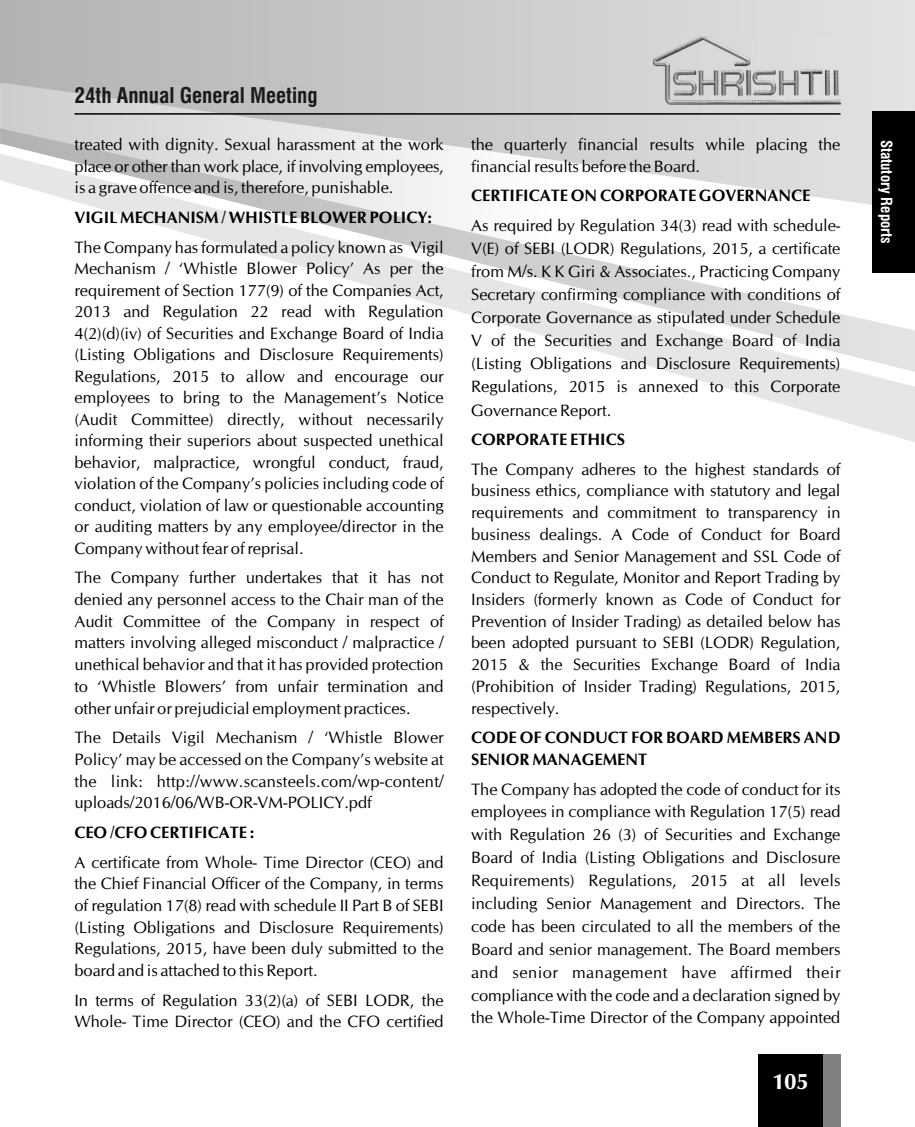
<style>
.page{position:relative;width:915px;height:1127px;background:#fff}
.page>*{position:absolute;margin:0;border:0;box-sizing:border-box;transform-origin:0 0}
.t1{font:700 22.5px "CG Omega";color:#fff}
.t2{font:700 condensed 21.15px "Swiss 721 BT";color:#1a1a1a}
.t3{font:16.5px/21.8px "CG Omega";color:#000;text-align:justify}
.t4{font:700 16.5px/21.8px "CG Omega";color:#000}
.t5{font:700 condensed 15px "Swiss 721 BT";color:#fff}
</style>
<div class="page">
<svg style="left:0;top:0;width:914px;height:82px;background:#c8c8c8"></svg>
<svg style="left:0;top:82px;width:914px;height:46px;background:#cdcdcd"></svg>
<svg style="left:674px;top:373px;width:240px;height:69px"></svg>
<svg style="left:0;top:128px;width:914px;height:245px"></svg>
<img style="left:653px;top:37px;width:187px;height:67px">
<hr style="left:74px;top:113px;width:766px;height:2px;background:#000">
<div style="left:757px;top:1054px;width:83px;height:73px;background:#000"></div>
<div style="left:822px;top:1054px;width:18px;height:73px;background:#808080"></div>
<div style="left:872px;top:111px;width:42px;height:161px;background:#000"></div>
<p class="t2" style="left:74px;top:87px;width:244px">24th Annual General Meeting</p>
<p class="t3" style="left:74px;top:135px;width:371px">treated with dignity. Sexual harassment at the work place or other than work place, if involving employees, is a grave offence and is, therefore, punishable.</p>
<p class="t4" style="left:74px;top:208px;width:359px">VIGIL MECHANISM / WHISTLE BLOWER POLICY:</p>
<p class="t3" style="left:74px;top:237px;width:371px">The Company has formulated a policy known as Vigil Mechanism / ‘Whistle Blower Policy’ As per the requirement of Section 177(9) of the Companies Act, 2013 and Regulation 22 read with Regulation 4(2)(d)(iv) of Securities and Exchange Board of India (Listing Obligations and Disclosure Requirements)<br>Regulations, 2015 to allow and encourage our employees to bring to the Management’s Notice (Audit Committee) directly, without necessarily informing their superiors about suspected unethical behavior, malpractice, wrongful conduct, fraud, violation of the Company’s policies including code of conduct, violation of law or questionable accounting or auditing matters by any employee/director in the Company without fear of reprisal.</p>
<p class="t3" style="left:74px;top:568px;width:371px">The Company further undertakes that it has not denied any personnel access to the Chair man of the Audit Committee of the Company in respect of matters involving alleged misconduct / malpractice / unethical behavior and that it has provided protection to ‘Whistle Blowers’ from unfair termination and other unfair or prejudicial employment practices.</p>
<p class="t3" style="left:74px;top:728px;width:371px">The Details Vigil Mechanism / ‘Whistle Blower Policy’ may be accessed on the Company’s website at the link: http://www.scansteels.com/wp-content/ uploads/2016/06/WB-OR-VM-POLICY.pdf</p>
<p class="t4" style="left:74px;top:822px;width:181px">CEO /CFO CERTIFICATE :</p>
<p class="t3" style="left:74px;top:852px;width:371px">A certificate from Whole- Time Director (CEO) and the Chief Financial Officer of the Company, in terms of regulation 17(8) read with schedule II Part B of SEBI (Listing Obligations and Disclosure Requirements)<br>Regulations, 2015, have been duly submitted to the board and is attached to this Report.</p>
<p class="t3" style="left:74px;top:990px;width:370px">In terms of Regulation 33(2)(a) of SEBI LODR, the<br>Whole- Time Director (CEO) and the CFO certified</p>
<p class="t3" style="left:471px;top:135px;width:370px">the quarterly financial results while placing the financial results before the Board.</p>
<p class="t4" style="left:471px;top:186px;width:340px">CERTIFICATE ON CORPORATE GOVERNANCE</p>
<p class="t3" style="left:471px;top:215px;width:371px;line-height:23.1px">As required by Regulation 34(3) read with schedule-V(E) of SEBI (LODR) Regulations, 2015, a certificate from M/s. K K Giri &amp; Associates., Practicing Company Secretary confirming compliance with conditions of Corporate Governance as stipulated under Schedule V of the Securities and Exchange Board of India (Listing Obligations and Disclosure Requirements)<br>Regulations, 2015 is annexed to this Corporate Governance Report.</p>
<p class="t4" style="left:471px;top:430px;width:155px">CORPORATE ETHICS</p>
<p class="t3" style="left:471px;top:459px;width:371px">The Company adheres to the highest standards of business ethics, compliance with statutory and legal requirements and commitment to transparency in business dealings. A Code of Conduct for Board Members and Senior Management and SSL Code of Conduct to Regulate, Monitor and Report Trading by Insiders (formerly known as Code of Conduct for Prevention of Insider Trading) as detailed below has been adopted pursuant to SEBI (LODR) Regulation, 2015 &amp; the Securities Exchange Board of India (Prohibition of Insider Trading) Regulations, 2015, respectively.</p>
<p class="t4" style="left:471px;top:728px;width:370px">CODE OF CONDUCT FOR BOARD MEMBERS AND<br>SENIOR MANAGEMENT</p>
<p class="t3" style="left:471px;top:778px;width:371px;line-height:23px">The Company has adopted the code of conduct for its employees in compliance with Regulation 17(5) read with Regulation 26 (3) of Securities and Exchange Board of India (Listing Obligations and Disclosure Requirements) Regulations, 2015 at all levels including Senior Management and Directors. The code has been circulated to all the members of the Board and senior management. The Board members and senior management have affirmed their compliance with the code and a declaration signed by the Whole-Time Director of the Company appointed</p>
<h1 class="t1" style="left:771px;top:1072px;width:39px">105</h1>
<p class="t5" style="left:892px;top:140px;width:106px;rotate:90deg">Statutory Reports</p>
</div>
